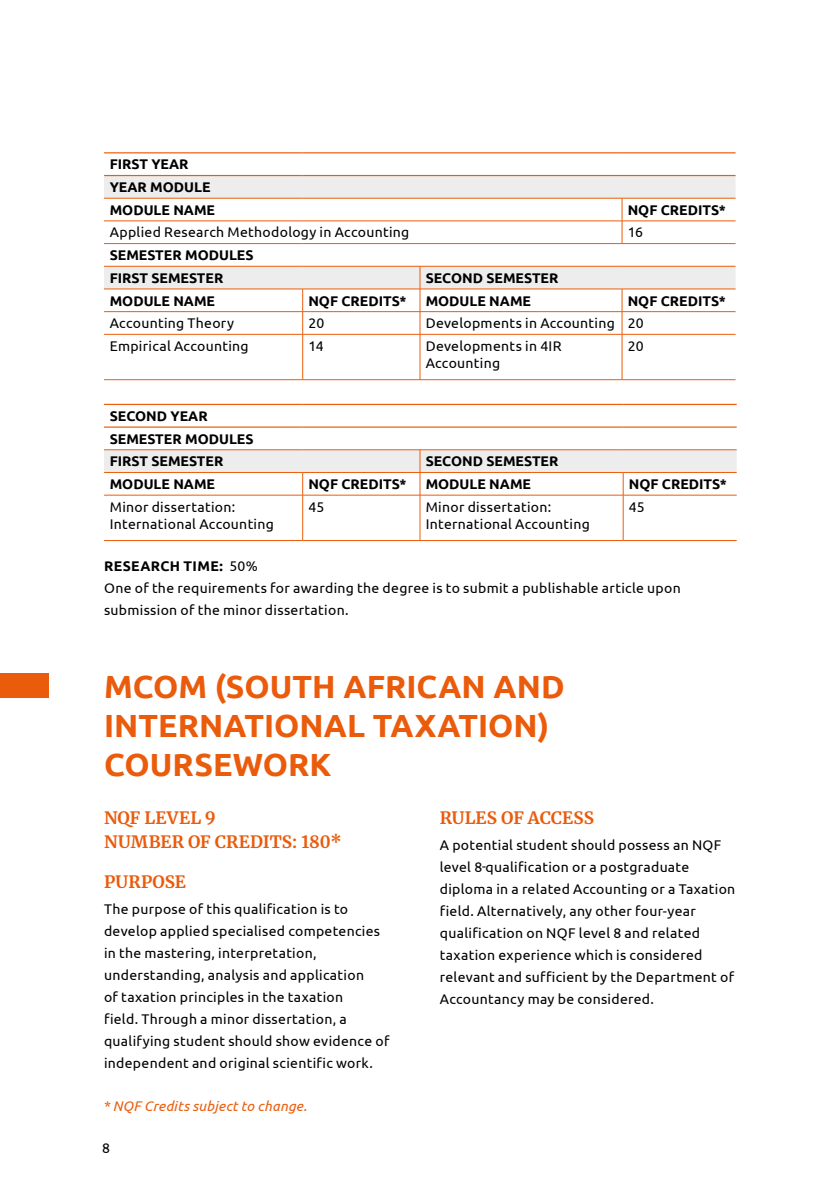
<style>
.page{position:relative;width:840px;height:1191px;background:#fff}
.page>*{position:absolute;margin:0;border:0;box-sizing:border-box;transform-origin:0 0}
.t1{font:700 32px/39.2px "Ubuntu";color:#ea5b0b}
.t2{font:700 17px/24px "Merriweather";letter-spacing:.005em;color:#ea5b0b}
.t3{font:14px/22px "Ubuntu";letter-spacing:.02em;color:#000}
.t4{font:700 14px/22.6px "Ubuntu";color:#000}
.t5{font:italic 14px "Ubuntu";letter-spacing:.02em;color:#eb5d0b}
.s1{font-weight:700}
</style>
<div class="page">
<div style="left:0;top:673px;width:49px;height:24px;background:#ea5b0b"></div>
<svg style="left:104px;top:176px;width:631px;height:113px"></svg>
<hr style="left:104px;top:198px;width:198px;height:1px;background:#eb5d0b">
<hr style="left:302px;top:198px;width:118px;height:1px;background:#eb5d0b">
<hr style="left:420px;top:198px;width:201px;height:1px;background:#eb5d0b">
<hr style="left:621px;top:198px;width:114px;height:1px;background:#eb5d0b">
<hr style="left:104px;top:220px;width:198px;height:1px;background:#eb5d0b">
<hr style="left:302px;top:220px;width:118px;height:1px;background:#eb5d0b">
<hr style="left:420px;top:220px;width:201px;height:1px;background:#eb5d0b">
<hr style="left:621px;top:220px;width:114px;height:1px;background:#eb5d0b">
<svg style="left:621px;top:198px;width:1px;height:45px"></svg>
<hr style="left:104px;top:243px;width:198px;height:1px;background:#eb5d0b">
<hr style="left:302px;top:243px;width:118px;height:1px;background:#eb5d0b">
<hr style="left:420px;top:243px;width:201px;height:1px;background:#eb5d0b">
<hr style="left:621px;top:243px;width:114px;height:1px;background:#eb5d0b">
<hr style="left:104px;top:266px;width:198px;height:1px;background:#eb5d0b">
<hr style="left:302px;top:266px;width:118px;height:1px;background:#eb5d0b">
<hr style="left:420px;top:266px;width:201px;height:1px;background:#eb5d0b">
<hr style="left:621px;top:266px;width:114px;height:1px;background:#eb5d0b">
<hr style="left:104px;top:289px;width:198px;height:1px;background:#eb5d0b">
<hr style="left:302px;top:289px;width:118px;height:1px;background:#eb5d0b">
<hr style="left:420px;top:289px;width:201px;height:1px;background:#eb5d0b">
<hr style="left:621px;top:289px;width:114px;height:1px;background:#eb5d0b">
<hr style="left:104px;top:311px;width:198px;height:1px;background:#eb5d0b">
<hr style="left:302px;top:311px;width:118px;height:1px;background:#eb5d0b">
<svg style="left:302px;top:289px;width:1px;height:45px"></svg>
<hr style="left:420px;top:311px;width:201px;height:1px;background:#eb5d0b">
<svg style="left:419px;top:266px;width:1px;height:68px"></svg>
<hr style="left:621px;top:311px;width:114px;height:1px;background:#eb5d0b">
<svg style="left:621px;top:289px;width:1px;height:45px"></svg>
<hr style="left:104px;top:334px;width:198px;height:1px;background:#eb5d0b">
<hr style="left:302px;top:334px;width:118px;height:1px;background:#eb5d0b">
<hr style="left:302px;top:334px;width:1px;height:45px;background:#eb5d0b">
<hr style="left:420px;top:334px;width:201px;height:1px;background:#eb5d0b">
<hr style="left:419px;top:334px;width:1px;height:45px;background:#eb5d0b">
<hr style="left:621px;top:334px;width:114px;height:1px;background:#eb5d0b">
<hr style="left:621px;top:334px;width:1px;height:45px;background:#eb5d0b">
<hr style="left:104px;top:379px;width:198px;height:1px;background:#eb5d0b">
<hr style="left:302px;top:379px;width:118px;height:1px;background:#eb5d0b">
<hr style="left:420px;top:379px;width:201px;height:1px;background:#eb5d0b">
<hr style="left:621px;top:379px;width:114px;height:1px;background:#eb5d0b">
<hr style="left:104px;top:152px;width:198px;height:1px;background:#eb5d0b">
<hr style="left:302px;top:152px;width:118px;height:1px;background:#eb5d0b">
<hr style="left:420px;top:152px;width:201px;height:1px;background:#eb5d0b">
<hr style="left:621px;top:152px;width:114px;height:1px;background:#eb5d0b">
<hr style="left:104px;top:175px;width:198px;height:1px;background:#eb5d0b">
<hr style="left:302px;top:175px;width:118px;height:1px;background:#eb5d0b">
<hr style="left:420px;top:175px;width:201px;height:1px;background:#eb5d0b">
<hr style="left:621px;top:175px;width:114px;height:1px;background:#eb5d0b">
<hr style="left:104px;top:449px;width:198px;height:1px;background:#eb5d0b">
<hr style="left:302px;top:449px;width:118px;height:1px;background:#eb5d0b">
<hr style="left:420px;top:449px;width:202px;height:1px;background:#eb5d0b">
<hr style="left:622px;top:449px;width:114px;height:1px;background:#eb5d0b">
<svg style="left:104px;top:450px;width:632px;height:45px"></svg>
<hr style="left:104px;top:495px;width:198px;height:1px;background:#eb5d0b">
<hr style="left:302px;top:495px;width:118px;height:1px;background:#eb5d0b">
<hr style="left:302px;top:495px;width:1px;height:45px;background:#eb5d0b">
<hr style="left:420px;top:495px;width:202px;height:1px;background:#eb5d0b">
<hr style="left:419px;top:495px;width:1px;height:45px;background:#eb5d0b">
<hr style="left:622px;top:495px;width:114px;height:1px;background:#eb5d0b">
<hr style="left:622px;top:495px;width:1px;height:45px;background:#eb5d0b">
<hr style="left:104px;top:540px;width:198px;height:1px;background:#eb5d0b">
<hr style="left:302px;top:540px;width:118px;height:1px;background:#eb5d0b">
<hr style="left:420px;top:540px;width:202px;height:1px;background:#eb5d0b">
<hr style="left:622px;top:540px;width:114px;height:1px;background:#eb5d0b">
<hr style="left:104px;top:404px;width:198px;height:1px;background:#eb5d0b">
<hr style="left:302px;top:404px;width:118px;height:1px;background:#eb5d0b">
<hr style="left:420px;top:404px;width:202px;height:1px;background:#eb5d0b">
<hr style="left:622px;top:404px;width:114px;height:1px;background:#eb5d0b">
<hr style="left:104px;top:426px;width:198px;height:2px;background:#eb5d0b">
<hr style="left:302px;top:426px;width:118px;height:2px;background:#eb5d0b">
<hr style="left:420px;top:426px;width:202px;height:2px;background:#eb5d0b">
<hr style="left:622px;top:426px;width:114px;height:2px;background:#eb5d0b">
<p class="t4" style="left:110px;top:153px;width:107px">FIRST YEAR<br>YEAR MODULE<br>MODULE NAME</p>
<p class="t4" style="left:627px;top:198px;width:99px">NQF CREDITS*</p>
<p class="t3" style="left:110px;top:221px;width:301px">Applied Research Methodology in Accounting</p>
<p class="t3" style="left:627px;top:221px;width:17px">16</p>
<p class="t4" style="left:110px;top:244px;width:145px">SEMESTER MODULES<br>FIRST SEMESTER</p>
<p class="t4" style="left:425px;top:266px;width:134px">SECOND SEMESTER</p>
<p class="t4" style="left:110px;top:289px;width:107px">MODULE NAME</p>
<p class="t4" style="left:308px;top:289px;width:99px">NQF CREDITS*</p>
<p class="t4" style="left:425px;top:289px;width:107px">MODULE NAME</p>
<p class="t4" style="left:627px;top:289px;width:99px">NQF CREDITS*</p>
<p class="t3" style="left:110px;top:312px;width:126px">Accounting Theory</p>
<p class="t3" style="left:308px;top:312px;width:17px">20</p>
<p class="t3" style="left:425px;top:312px;width:219px">Developments in Accounting 20</p>
<p class="t3" style="left:110px;top:334px;width:140px">Empirical Accounting</p>
<p class="t3" style="left:308px;top:334px;width:17px">14</p>
<p class="t3" style="left:425px;top:337px;width:137px;line-height:16.8px">Developments in 4IR<br>Accounting</p>
<p class="t3" style="left:627px;top:334px;width:17px">20</p>
<p class="t4" style="left:110px;top:404px;width:145px">SECOND YEAR<br>SEMESTER MODULES<br>FIRST SEMESTER</p>
<p class="t4" style="left:425px;top:450px;width:134px">SECOND SEMESTER</p>
<p class="t4" style="left:110px;top:472px;width:107px">MODULE NAME</p>
<p class="t4" style="left:308px;top:472px;width:99px">NQF CREDITS*</p>
<p class="t4" style="left:425px;top:472px;width:107px">MODULE NAME</p>
<p class="t4" style="left:628px;top:472px;width:99px">NQF CREDITS*</p>
<p class="t3" style="left:110px;top:498px;width:166px;line-height:16.8px">Minor dissertation:<br>International Accounting</p>
<p class="t3" style="left:308px;top:495px;width:17px">45</p>
<p class="t3" style="left:425px;top:498px;width:166px;line-height:16.8px">Minor dissertation:<br>International Accounting</p>
<p class="t3" style="left:628px;top:495px;width:17px">45</p>
<p class="t3" style="left:104px;top:554px;width:578px"><span class="s1">RESEARCH TIME:</span> 50%<br>One of the requirements for awarding the degree is to submit a publishable article upon submission of the minor dissertation.</p>
<h1 class="t1" style="left:104px;top:666px;width:462px">MCOM (SOUTH AFRICAN AND<br>INTERNATIONAL TAXATION)<br>COURSEWORK</h1>
<p class="t2" style="left:104px;top:805px;width:239px">NQF LEVEL 9<br>NUMBER OF CREDITS: 180*</p>
<p class="t2" style="left:104px;top:869px;width:83px">PURPOSE</p>
<p class="t3" style="left:104px;top:897px;width:287px">The purpose of this qualification is to develop applied specialised competencies in the mastering, interpretation, understanding, analysis and application<br>of taxation principles in the taxation<br>field. Through a minor dissertation, a qualifying student should show evidence of independent and original scientific work.</p>
<p class="t2" style="left:439px;top:805px;width:155px">RULES OF ACCESS</p>
<p class="t3" style="left:439px;top:833px;width:297px">A potential student should possess an NQF level 8 qualification or a postgraduate diploma in a related Accounting or a Taxation field. Alternatively, any other four-year qualification on NQF level 8 and related taxation experience which is considered relevant and sufficient by the Department of Accountancy may be considered.</p>
<p class="t5" style="left:103px;top:1097px;width:205px">* NQF Credits subject to change.</p>
<p class="t3" style="left:102px;top:1136px;width:9px">8</p>
</div>
